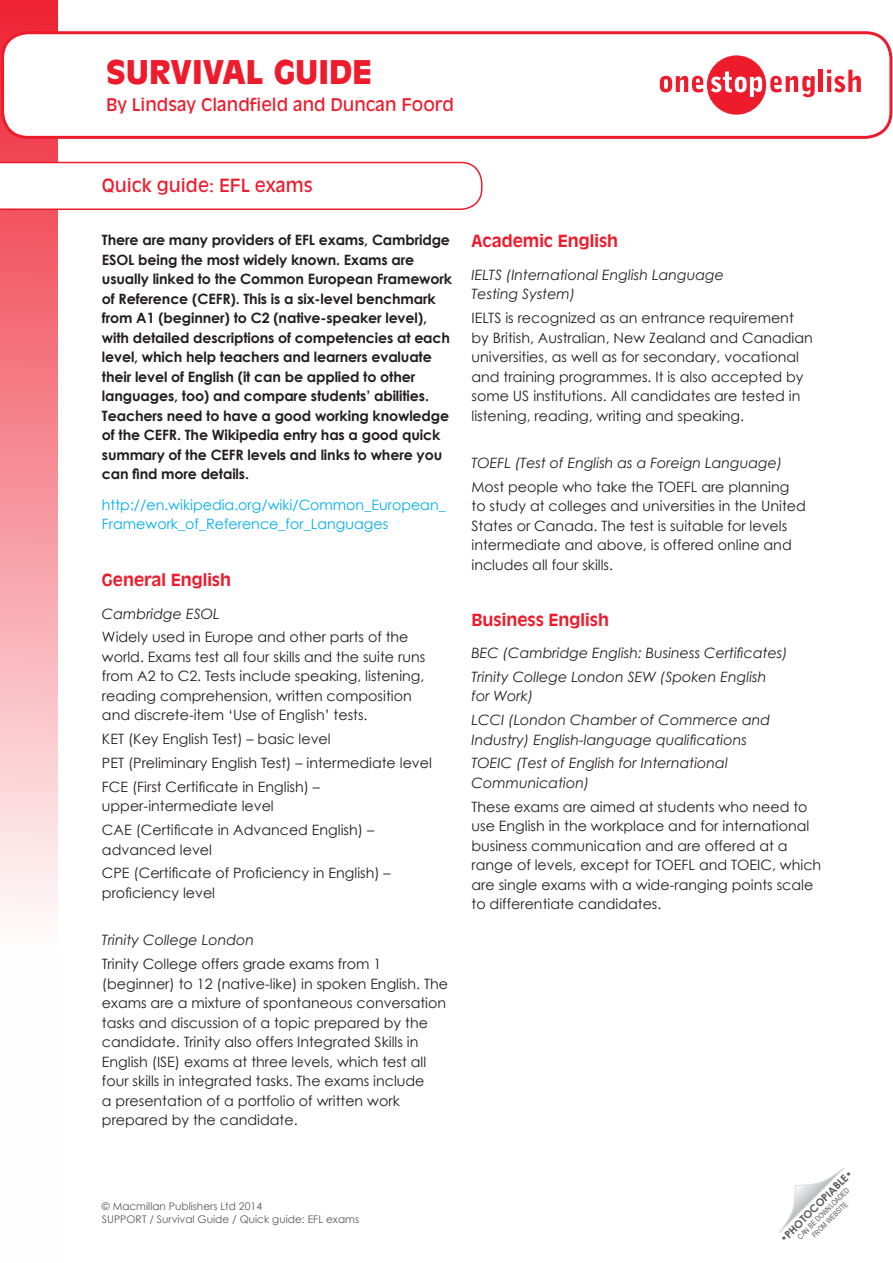
<style>
.page{position:relative;width:893px;height:1263px;background:#fff}
.page>*{position:absolute;margin:0;border:0;box-sizing:border-box;transform-origin:0 0}
.t1{font:900 32.25px "Antique Olive Std";color:#ee1b2c}
.t2{font:18px "Antique Olive Std";color:#ee1b2c}
.t3{font:17.25px "Antique Olive Std";color:#ee1b2c}
.BodyText{font:700 16.5px "Antique Olive Std";color:#ee1b2c}
.BodyText-2{font:14.25px/19.5px "Century Gothic";color:#231f20}
.BodyText-3{font:700 14.25px/19.5px "Century Gothic";letter-spacing:-.01em;color:#231f20}
.BodyText-4{font:italic 14.25px/19.5px "Century Gothic";color:#231f20}
.BodyText-5{font:14.25px/19.5px "Century Gothic";color:#00aeef}
.t4{font:10.5px/13.5px "Century Gothic";color:#57585a}
.t5{font:700 10.5px "Century Gothic";color:#57585a}
.t6{font:7.5px/9px "Arial Narrow";color:#57585a;text-align:center}
.s1{font-weight:400}
</style>
<div class="page">
<svg style="left:779px;top:1168px;width:65px;height:65px"></svg>
<svg style="left:0;top:0;width:58px;height:911px;background:#f799a1"></svg>
<div style="left:3px;top:33px;width:888px;height:104px;background:#fff;border-radius:26px"></div>
<div style="left:1px;top:31px;width:891px;height:108px;border:3px solid #ee1b2c;border-radius:26px"></div>
<svg style="left:0;top:162px;width:482px;height:48px"></svg>
<svg style="left:660px;top:55px;width:155px;height:60px"></svg>
<hr style="left:819px;top:70px;width:4px;height:22px;background:#ee1b2c">
<svg style="left:827px;top:70px;width:34px;height:22px"></svg>
<h1 class="t1" style="left:106px;top:53px;width:268px">SURVIVAL GUIDE</h1>
<p class="t3" style="left:106px;top:94px;width:349px">By Lindsay Clandfield and Duncan Foord</p>
<p class="t2" style="left:102px;top:174px;width:213px">Quick guide: EFL exams</p>
<p class="BodyText-3" style="left:102px;top:230px;width:352px">There are many providers of EFL exams, Cambridge ESOL being the most widely known. Exams are usually linked to the Common European Framework of Reference (CEFR). This is a six-level benchmark from A1 (beginner) to C2 (native-speaker level), with detailed descriptions of competencies at each level, which help teachers and learners evaluate their level of English (it can be applied to other languages, too) and compare students’ abilities.<br>Teachers need to have a good working knowledge of the CEFR. The Wikipedia entry has a good quick summary of the CEFR levels and links to where you can find more details.</p>
<p class="BodyText-5" style="left:102px;top:494px;width:345px">http://en.wikipedia.org/wiki/Common_European_<br>Framework_of_Reference_for_Languages</p>
<p class="BodyText" style="left:102px;top:570px;width:131px">General English</p>
<p class="BodyText-4" style="left:102px;top:604px;width:119px">Cambridge ESOL</p>
<p class="BodyText-2" style="left:102px;top:627px;width:325px">Widely used in Europe and other parts of the world. Exams test all four skills and the suite runs from A2 to C2. Tests include speaking, listening, reading comprehension, written composition and discrete-item ‘Use of English’ tests.</p>
<p class="BodyText-2" style="left:102px;top:729px;width:230px">KET (Key English Test) – basic level</p>
<p class="BodyText-2" style="left:102px;top:753px;width:332px">PET (Preliminary English Test) – intermediate level</p>
<p class="BodyText-2" style="left:102px;top:777px;width:220px">FCE (First Certificate in English) – upper-intermediate level</p>
<p class="BodyText-2" style="left:102px;top:820px;width:274px">CAE (Certificate in Advanced English) – advanced level</p>
<p class="BodyText-2" style="left:102px;top:863px;width:290px">CPE (Certificate of Proficiency in English) – proficiency level</p>
<p class="BodyText-4" style="left:102px;top:930px;width:154px">Trinity College London</p>
<p class="BodyText-2" style="left:102px;top:954px;width:348px">Trinity College offers grade exams from 1 (beginner) to 12 (native-like) in spoken English. The exams are a mixture of spontaneous conversation tasks and discussion of a topic prepared by the candidate. Trinity also offers Integrated Skills in English (ISE) exams at three levels, which test all four skills in integrated tasks. The exams include<br>a presentation of a portfolio of written work prepared by the candidate.</p>
<p class="t4" style="left:102px;top:1199px;width:259px">© Macmillan Publishers Ltd 2014<br>SUPPORT / Survival Guide / Quick guide: EFL exams</p>
<p class="BodyText" style="left:471px;top:231px;width:148px">Academic English</p>
<p class="BodyText-4" style="left:471px;top:265px;width:254px">IELTS (International English Language<br>Testing System)</p>
<p class="BodyText-2" style="left:471px;top:308px;width:343px">IELTS is recognized as an entrance requirement by British, Australian, New Zealand and Canadian universities, as well as for secondary, vocational and training programmes. It is also accepted by some US institutions. All candidates are tested in listening, reading, writing and speaking.</p>
<p class="BodyText-4" style="left:471px;top:453px;width:312px">TOEFL (Test of English as a Foreign Language)</p>
<p class="BodyText-2" style="left:471px;top:477px;width:336px">Most people who take the TOEFL are planning to study at colleges and universities in the United States or Canada. The test is suitable for levels intermediate and above, is offered online and includes all four skills.</p>
<p class="BodyText" style="left:471px;top:610px;width:139px">Business English</p>
<p class="BodyText-4" style="left:471px;top:643px;width:318px">BEC (Cambridge English: Business Certificates)</p>
<p class="BodyText-4" style="left:471px;top:667px;width:296px">Trinity College London SEW (Spoken English for Work)</p>
<p class="BodyText-4" style="left:471px;top:710px;width:300px">LCCI (London Chamber of Commerce and<br>Industry) English-language qualifications</p>
<p class="BodyText-4" style="left:471px;top:753px;width:258px">TOEIC (Test of English for International<br>Communication)</p>
<p class="BodyText-2" style="left:471px;top:796px;width:351px">These exams are aimed at students who need to use English in the workplace and for international business communication and are offered at a range of levels, except for TOEFL and TOEIC, which are single exams with a wide-ranging points scale to differentiate candidates.</p>
<p class="t5" style="left:777px;top:1236px;width:99px;rotate:-45deg"><span class="s1">•</span>PHOTOCOPIABLE<span class="s1">•</span></p>
<p class="t6" style="left:796px;top:1234px;width:71px;rotate:-45deg">CAN BE DOWNLOADED<br>FROM WEBSITE</p>
</div>
